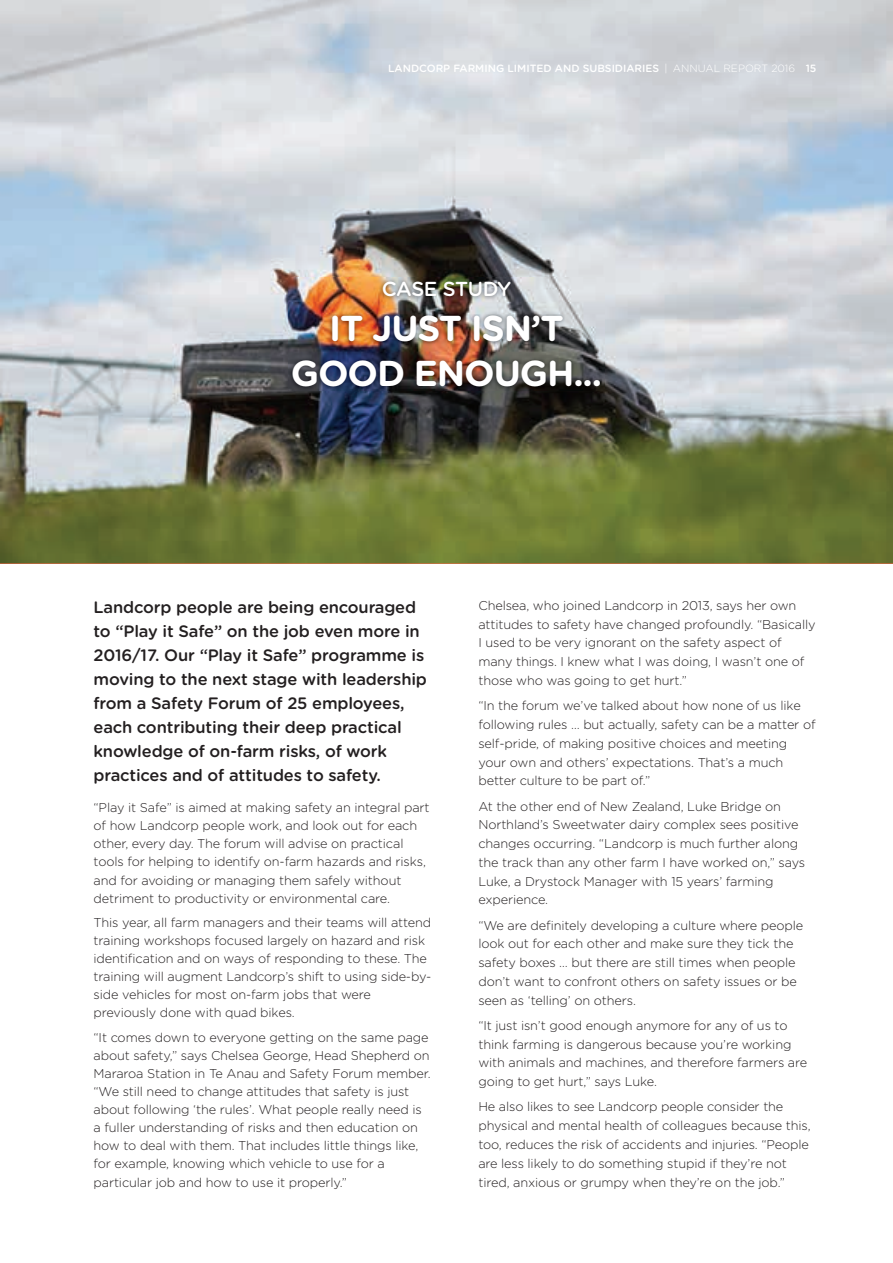
<style>
.page{position:relative;width:893px;height:1263px;background:#fff}
.page>*{position:absolute;margin:0;border:0;box-sizing:border-box;transform-origin:0 0}
.t1{font:700 36px/45px "Gotham Rounded";letter-spacing:-.03em;color:#fff;text-align:center}
.t2{font:500 20.25px "Gotham Rounded";letter-spacing:-.02em;color:#fff}
.t3{font:500 16.5px/24px "Gotham Rounded";letter-spacing:-.01em;color:#231f20}
.t4{font:300 12.75px/18.8px "Gotham Rounded";letter-spacing:-.01em;color:#231f20}
.t5{font:500 10.5px "Gotham Rounded";color:#fff}
.s1{font-weight:300}
</style>
<div class="page">
<img style="left:0;top:0;width:893px;height:563px">
<img style="left:288px;top:278px;width:316px;height:113px">
<p class="t5" style="left:388px;top:61px;width:430px">LANDCORP FARMING LIMITED AND SUBSIDIARIES <span class="s1">| ANNUAL REPORT 2016</span> 15</p>
<h2 class="t2" style="left:382px;top:274px;width:131px">CASE STUDY</h2>
<h1 class="t1" style="left:291px;top:304px;width:313px">IT JUST ISN’T<br>GOOD ENOUGH...</h1>
<p class="t3" style="left:94px;top:594px;width:335px">Landcorp people are being encouraged to “Play it Safe” on the job even more in 2016/17. Our “Play it Safe” programme is moving to the next stage with leadership from a Safety Forum of 25 employees, each contributing their deep practical knowledge of on-farm risks, of work practices and of attitudes to safety.</p>
<p class="t4" style="left:94px;top:798px;width:338px;line-height:18.1px">“Play it Safe” is aimed at making safety an integral part of how Landcorp people work, and look out for each other, every day. The forum will advise on practical tools for helping to identify on-farm hazards and risks, and for avoiding or managing them safely without detriment to productivity or environmental care.</p>
<p class="t4" style="left:94px;top:913px;width:339px;line-height:18.1px">This year, all farm managers and their teams will attend training workshops focused largely on hazard and risk identification and on ways of responding to these. The training will augment Landcorp’s shift to using side-by&shy;side vehicles for most on-farm jobs that were previously done with quad bikes.</p>
<p class="t4" style="left:94px;top:1028px;width:339px;line-height:18.1px">“It comes down to everyone getting on the same page about safety,” says Chelsea George, Head Shepherd on Mararoa Station in Te Anau and Safety Forum member. “We still need to change attitudes that safety is just about following ‘the rules’. What people really need is a fuller understanding of risks and then education on how to deal with them. That includes little things like, for example, knowing which vehicle to use for a particular job and how to use it properly.”</p>
<p class="t4" style="left:478px;top:595px;width:339px">Chelsea, who joined Landcorp in 2013, says her own attitudes to safety have changed profoundly. “Basically I used to be very ignorant on the safety aspect of many things. I knew what I was doing, I wasn’t one of those who was going to get hurt.”</p>
<p class="t4" style="left:478px;top:696px;width:339px">“In the forum we’ve talked about how none of us like following rules … but actually, safety can be a matter of self-pride, of making positive choices and meeting your own and others’ expectations. That’s a much better culture to be part of.”</p>
<p class="t4" style="left:478px;top:796px;width:328px">At the other end of New Zealand, Luke Bridge on Northland’s Sweetwater dairy complex sees positive changes occurring. “Landcorp is much further along the track than any other farm I have worked on,” says Luke, a Drystock Manager with 15 years’ farming experience.</p>
<p class="t4" style="left:478px;top:915px;width:326px">“We are definitely developing a culture where people look out for each other and make sure they tick the safety boxes … but there are still times when people don’t want to confront others on safety issues or be seen as ‘telling’ on others.</p>
<p class="t4" style="left:478px;top:1015px;width:330px">“It just isn’t good enough anymore for any of us to think farming is dangerous because you’re working with animals and machines, and therefore farmers are going to get hurt,” says Luke.</p>
<p class="t4" style="left:478px;top:1097px;width:334px">He also likes to see Landcorp people consider the physical and mental health of colleagues because this, too, reduces the risk of accidents and injuries. “People are less likely to do something stupid if they’re not tired, anxious or grumpy when they’re on the job.”</p>
</div>
